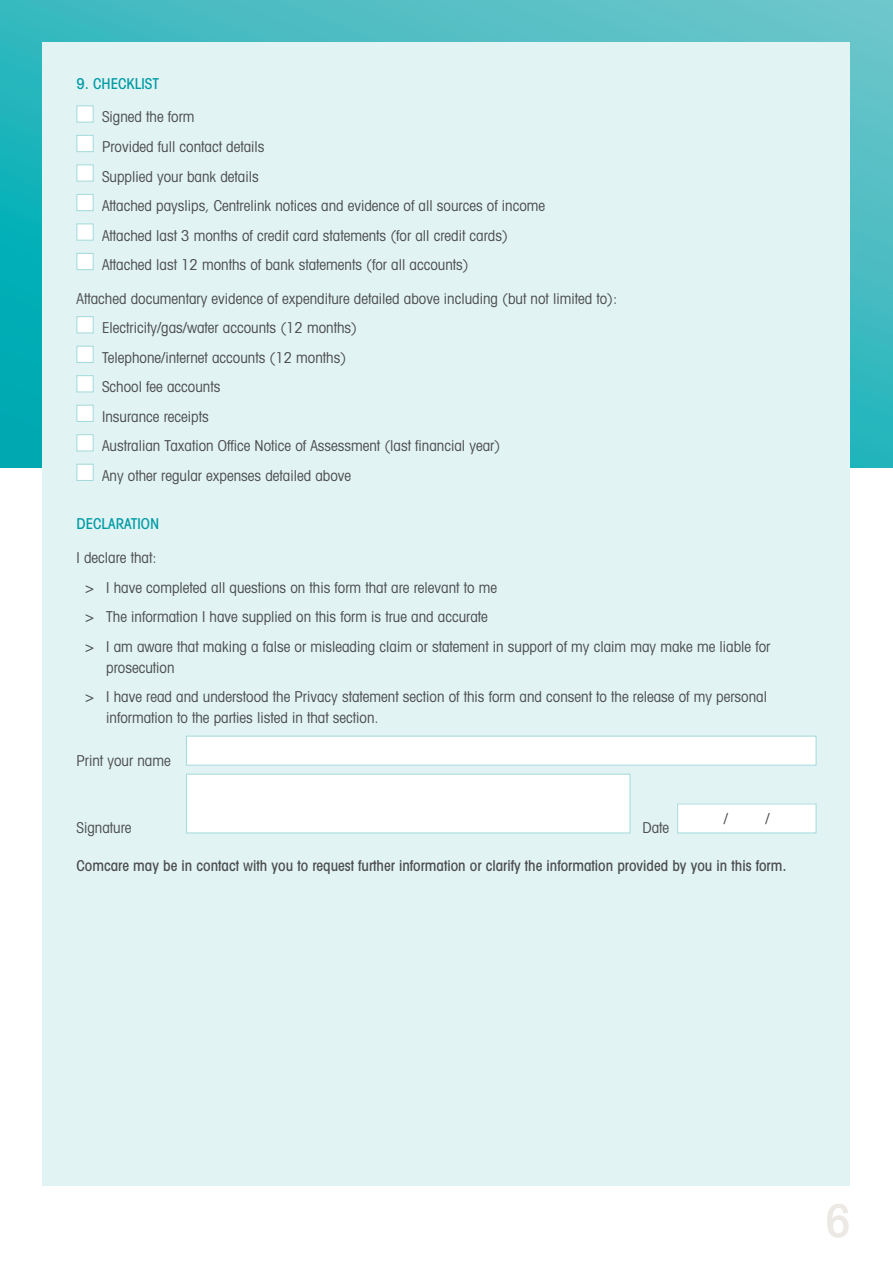
<style>
.page{position:relative;width:893px;height:1263px;background:#fff}
.page>*{position:absolute;margin:0;border:0;box-sizing:border-box;transform-origin:0 0}
.t1{font:500 condensed 45px "Avant Garde";color:#ece8e3}
.Text{font:condensed 15px "Avant Garde";color:#4b4c4d}
.Bullet_1{font:condensed 15px/21px "Avant Garde";color:#4b4c4d}
.Text-2{font:500 condensed 15px "Avant Garde";color:#4b4c4d}
.Heading_1{font:500 condensed 15px "Avant Garde";color:#009ba5}
</style>
<div class="page">
<svg style="left:0;top:0;width:893px;height:468px;background:#41bbc1"></svg>
<div style="left:43px;top:43px;width:807px;height:1143px;background:#e1f3f3"></div>
<div style="left:77px;top:105px;width:17px;height:17px;background:#fff;border:1px solid #a2dadb"></div>
<div style="left:77px;top:135px;width:17px;height:17px;background:#fff;border:1px solid #a2dadb"></div>
<div style="left:77px;top:164px;width:17px;height:17px;background:#fff;border:1px solid #a2dadb"></div>
<div style="left:77px;top:194px;width:17px;height:17px;background:#fff;border:1px solid #a2dadb"></div>
<div style="left:77px;top:223px;width:17px;height:17px;background:#fff;border:1px solid #a2dadb"></div>
<div style="left:77px;top:253px;width:17px;height:17px;background:#fff;border:1px solid #a2dadb"></div>
<div style="left:77px;top:316px;width:17px;height:17px;background:#fff;border:1px solid #a2dadb"></div>
<div style="left:77px;top:346px;width:17px;height:17px;background:#fff;border:1px solid #a2dadb"></div>
<div style="left:77px;top:375px;width:17px;height:17px;background:#fff;border:1px solid #a2dadb"></div>
<div style="left:77px;top:405px;width:17px;height:17px;background:#fff;border:1px solid #a2dadb"></div>
<div style="left:77px;top:434px;width:17px;height:17px;background:#fff;border:1px solid #a2dadb"></div>
<div style="left:77px;top:464px;width:17px;height:17px;background:#fff;border:1px solid #a2dadb"></div>
<div style="left:186px;top:736px;width:630px;height:29px;background:#fff;border:1px solid #a2dadb"></div>
<div style="left:186px;top:774px;width:444px;height:59px;background:#fff;border:1px solid #a2dadb"></div>
<div style="left:678px;top:804px;width:138px;height:29px;background:#fff"></div>
<div style="left:677px;top:803px;width:139px;height:30px;border:1px solid #a2dadb"></div>
<p class="Heading_1" style="left:77px;top:74px;width:84px">9. CHECKLIST</p>
<p class="Text" style="left:102px;top:108px;width:94px">Signed the form</p>
<p class="Text" style="left:102px;top:137px;width:164px">Provided full contact details</p>
<p class="Text" style="left:102px;top:167px;width:158px">Supplied your bank details</p>
<p class="Text" style="left:102px;top:196px;width:445px">Attached payslips, Centrelink notices and evidence of all sources of income</p>
<p class="Text" style="left:102px;top:226px;width:407px">Attached last 3 months of credit card statements (for all credit cards)</p>
<p class="Text" style="left:102px;top:255px;width:368px">Attached last 12 months of bank statements (for all accounts)</p>
<p class="Text" style="left:77px;top:289px;width:542px">Attached documentary evidence of expenditure detailed above including (but not limited to):</p>
<p class="Text" style="left:102px;top:319px;width:256px">Electricity/gas/water accounts (12 months)</p>
<p class="Text" style="left:102px;top:348px;width:246px">Telephone/internet accounts (12 months)</p>
<p class="Text" style="left:102px;top:378px;width:120px">School fee accounts</p>
<p class="Text" style="left:102px;top:407px;width:108px">Insurance receipts</p>
<p class="Text" style="left:102px;top:437px;width:400px">Australian Taxation Office Notice of Assessment (last financial year)</p>
<p class="Text" style="left:102px;top:466px;width:251px">Any other regular expenses detailed above</p>
<p class="Heading_1" style="left:77px;top:515px;width:84px">DECLARATION</p>
<p class="Text" style="left:77px;top:549px;width:81px">I declare that:</p>
<p class="Bullet_1" style="left:85px;top:576px;width:414px">&gt; I have completed all questions on this form that are relevant to me</p>
<p class="Bullet_1" style="left:85px;top:606px;width:404px">&gt; The information I have supplied on this form is true and accurate</p>
<p class="Bullet_1" style="left:106px;top:635px;width:666px;text-indent:-21px">&gt; I am aware that making a false or misleading claim or statement in support of my claim may make me liable for prosecution</p>
<p class="Bullet_1" style="left:106px;top:686px;width:662px;text-indent:-21px">&gt; I have read and understood the Privacy statement section of this form and consent to the release of my personal information to the parties listed in that section.</p>
<p class="Text" style="left:77px;top:751px;width:96px">Print your name</p>
<p class="Bullet_1" style="left:724px;top:808px;width:6px">/</p>
<p class="Bullet_1" style="left:766px;top:808px;width:6px">/</p>
<p class="Text-2" style="left:77px;top:857px;width:711px">Comcare may be in contact with you to request further information or clarify the information provided by you in this form.</p>
<p class="Text" style="left:77px;top:819px;width:56px">Signature</p>
<p class="Text" style="left:643px;top:819px;width:28px">Date</p>
<h1 class="t1" style="left:825px;top:1193px;width:27px">6</h1>
</div>
